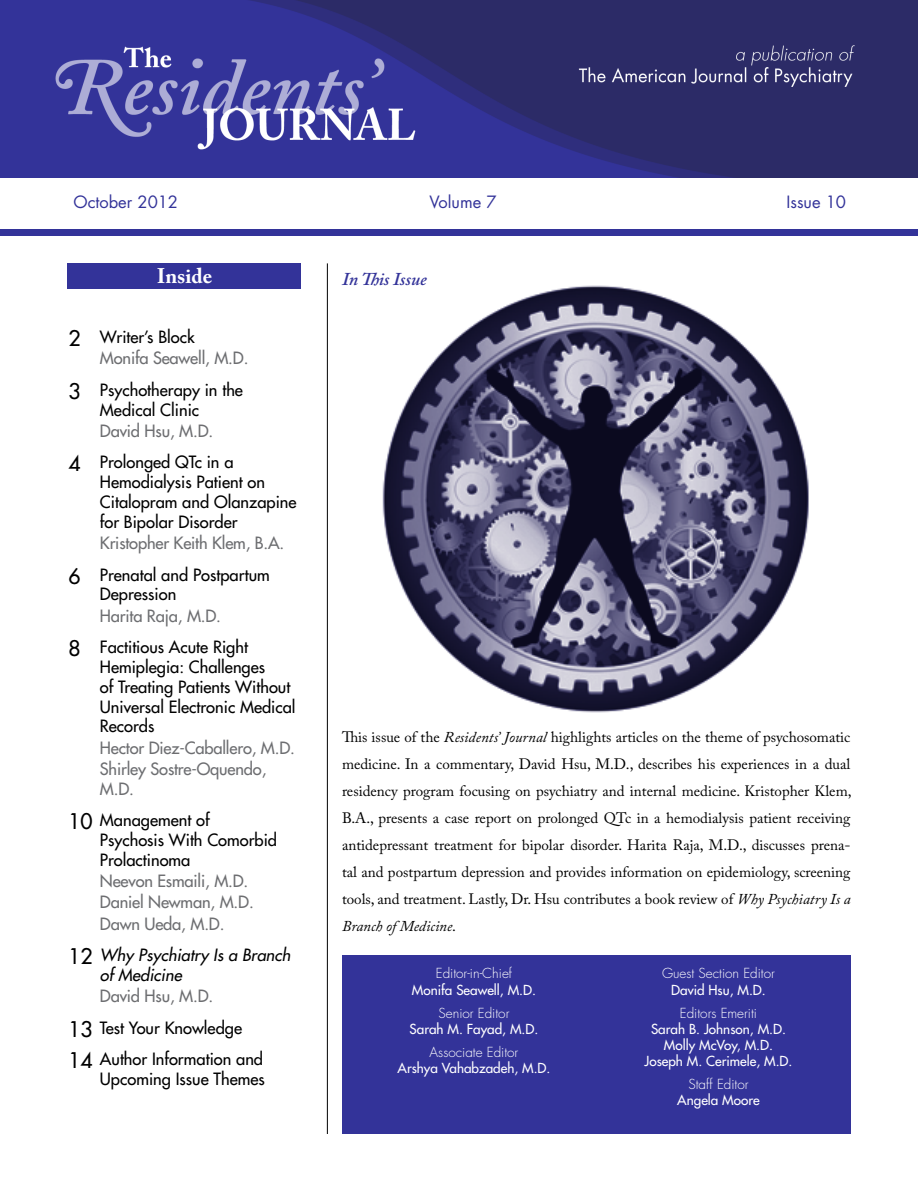
<style>
.page{position:relative;width:918px;height:1188px;background:#fff}
.page>*{position:absolute;margin:0;border:0;box-sizing:border-box;transform-origin:0 0}
.t1{font:700 21px "Adobe Caslon Pro";color:#fff}
.t2{font:italic 600 18px "Adobe Caslon Pro";color:#339}
.t3{font:500 16.5px/19.8px "Futura Std";color:#000}
.t4{font:500 16.5px/21.3px "Futura Std";letter-spacing:-.01em;color:#6d6e71}
.t5{font:italic 500 16.5px/19.8px "Futura Std";color:#000}
.t6{font:16.5px "Futura Std";color:#339}
.t7{font:15px/27px "Adobe Caslon Pro";color:#000;text-align:justify}
.t8{font:500 13.5px/16.2px "Futura Std";color:#fff;text-align:center}
.t9{font:300 13.5px "Futura Std";color:#fff}
.s1{font-size:21px;color:#000}
.s2{color:#000}
.s3{font-size:21px}
.s4{color:#6d6e71}
.s5{font-style:normal;font-size:21px}
.s6{font-style:italic}
</style>
<div class="page">
<img style="left:382px;top:285px;width:427px;height:428px">
<img style="left:0;top:0;width:918px;height:177px">
<div style="left:68px;top:263px;width:234px;height:26px;background:#339"></div>
<div style="left:0;top:230px;width:918px;height:6px;background:#339"></div>
<hr style="left:327px;top:263px;width:1px;height:871px;background:#000">
<div style="left:342px;top:955px;width:508px;height:179px;background:#339"></div>
<p class="t6" style="left:74px;top:191px;width:106px">October 2012</p>
<p class="t6" style="left:430px;top:191px;width:68px">Volume 7</p>
<p class="t6" style="left:786px;top:191px;width:61px">Issue 10</p>
<h1 class="t1" style="left:157px;top:264px;width:57px">Inside</h1>
<p class="t2" style="left:342px;top:269px;width:86px">In This Issue</p>
<p class="t4" style="left:100px;top:326px;width:150px;text-indent:-31px"><span class="s1">2</span> <span class="s2">Writer’s Block<br></span>Monifa Seawell, M.D.</p>
<p class="t3" style="left:100px;top:380px;width:145px;text-indent:-31px"><span class="s3">3</span> Psychotherapy in the<br>Medical Clinic</p>
<p class="t3" style="left:68px;top:415px;width:167px;line-height:31.5px;text-indent:31px"><span class="s4">David Hsu, M.D.<br></span><span class="s3">4</span> Prolonged QTc in a</p>
<p class="t3" style="left:100px;top:472px;width:198px">Hemodialysis Patient on<br>Citalopram and Olanzapine for Bipolar Disorder</p>
<p class="t4" style="left:68px;top:527px;width:217px;line-height:31.5px;text-indent:31px">Kristopher Keith Klem, B.A.<br><span class="s1">6</span> <span class="s2">Prenatal and Postpartum</span></p>
<p class="t3" style="left:100px;top:584px;width:78px">Depression</p>
<p class="t3" style="left:68px;top:600px;width:181px;line-height:31.5px;text-align:center"><span class="s4">Harita Raja, M.D.<br></span><span class="s3">8</span> Factitious Acute Right</p>
<p class="t3" style="left:100px;top:657px;width:197px">Hemiplegia: Challenges<br>of Treating Patients Without<br>Universal Electronic Medical<br>Records</p>
<p class="t4" style="left:100px;top:737px;width:197px">Hector Diez-Caballero, M.D.<br>Shirley Sostre-Oquendo,</p>
<p class="t3" style="left:68px;top:773px;width:143px;line-height:31.5px;text-indent:31px"><span class="s4">M.D.<br></span><span class="s3">10</span> Management of</p>
<p class="t3" style="left:100px;top:830px;width:179px">Psychosis With Comorbid<br>Prolactinoma</p>
<p class="t4" style="left:100px;top:870px;width:155px">Neevon Esmaili, M.D.<br>Daniel Newman, M.D.<br>Dawn Ueda, M.D.</p>
<p class="t5" style="left:100px;top:946px;width:192px;text-indent:-32px"><span class="s5">12</span> Why Psychiatry Is a Branch of Medicine</p>
<p class="t3" style="left:68px;top:981px;width:196px;line-height:31.5px;text-indent:32px"><span class="s4">David Hsu, M.D.<br></span><span class="s3">13</span> Test Your Knowledge<br><span class="s3">14</span> Author Information and</p>
<p class="t3" style="left:100px;top:1069px;width:166px">Upcoming Issue Themes</p>
<p class="t7" style="left:342px;top:723px;width:511px">This issue of the <span class="s6">Residents’ Journal</span> highlights articles on the theme of psychosomatic medicine. In a commentary, David Hsu, M.D., describes his experiences in a dual residency program focusing on psychiatry and internal medicine. Kristopher Klem, B.A., presents a case report on prolonged QTc in a hemodialysis patient receiving antidepressant treatment for bipolar disorder. Harita Raja, M.D., discusses prena&shy;tal and postpartum depression and provides information on epidemiology, screening tools, and treatment. Lastly, Dr. Hsu contributes a book review of <span class="s6">Why Psychiatry Is a Branch of Medicine</span>.</p>
<p class="t9" style="left:436px;top:965px;width:78px">Editor-in-Chief</p>
<p class="t8" style="left:412px;top:982px;width:126px">Monifa Seawell, M.D.</p>
<p class="t9" style="left:439px;top:1004px;width:72px">Senior Editor</p>
<p class="t8" style="left:410px;top:1021px;width:130px">Sarah M. Fayad, M.D.</p>
<p class="t9" style="left:430px;top:1044px;width:90px">Associate Editor</p>
<p class="t8" style="left:398px;top:1060px;width:154px">Arshya Vahabzadeh, M.D.</p>
<p class="t9" style="left:662px;top:965px;width:114px">Guest Section Editor</p>
<p class="t8" style="left:671px;top:982px;width:96px">David Hsu, M.D.</p>
<p class="t9" style="left:680px;top:1004px;width:79px">Editors Emeriti</p>
<p class="t8" style="left:645px;top:1021px;width:149px">Sarah B. Johnson, M.D.<br>Molly McVoy, M.D.<br>Joseph M. Cerimele, M.D.</p>
<p class="t9" style="left:688px;top:1076px;width:62px">Staff Editor</p>
<p class="t8" style="left:677px;top:1092px;width:84px">Angela Moore</p>
</div>
